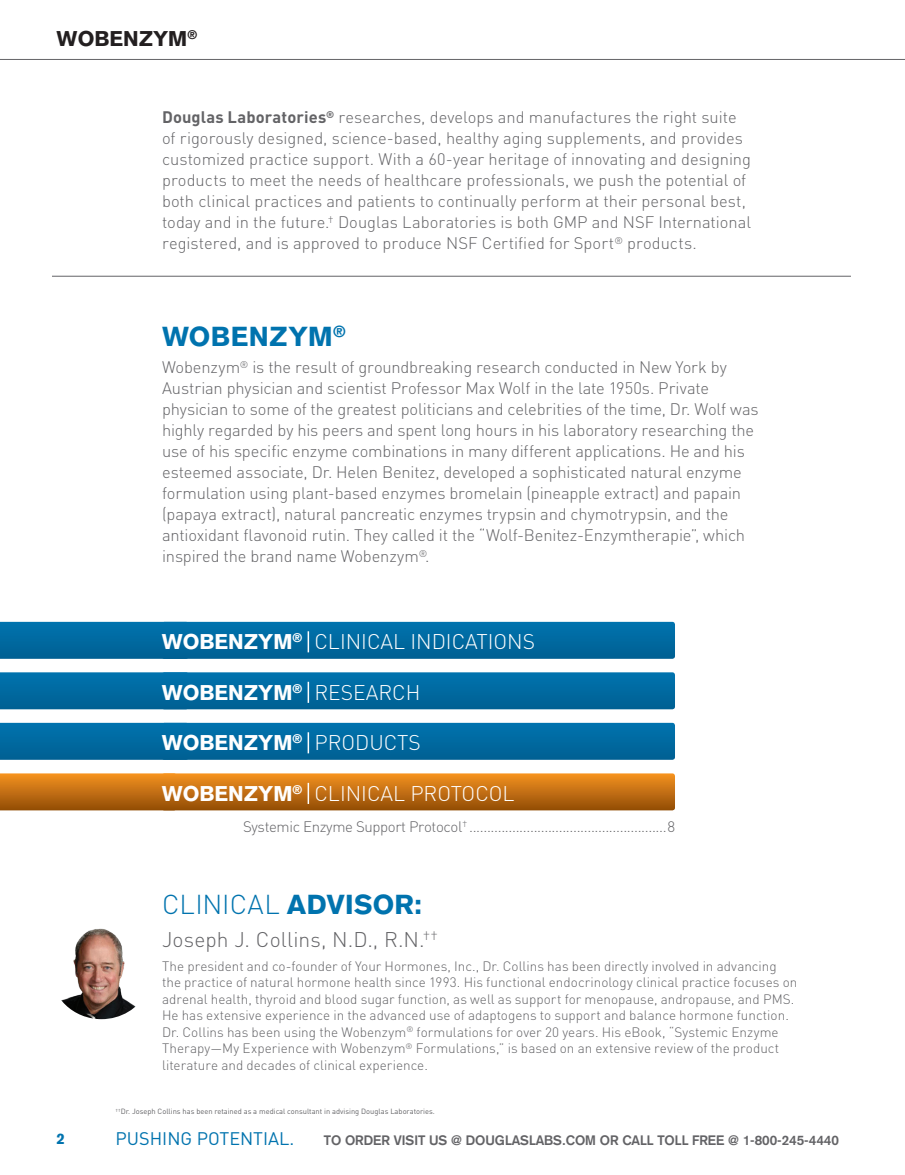
<style>
.page{position:relative;width:905px;height:1175px;background:#fff}
.page>*{position:absolute;margin:0;border:0;box-sizing:border-box;transform-origin:0 0}
.t1{font:300 27px "DIN";color:#0073ae}
.t2{font:900 27px "Akzidenz Grotesk";letter-spacing:.015em;color:#0073ae}
.Folio_Left{font:300 21px "DIN";color:#fff}
.Folio_Left-2{font:900 21px "Akzidenz Grotesk";color:#fff}
.t3{font:300 21px "DIN";letter-spacing:.005em;color:#636366}
.Folio_Left-3{font:900 21px "Akzidenz Grotesk";color:#231f20}
.Folio_Left-4{font:18px "DIN";color:#0073ae}
.t4{font:300 16.5px/21px "DIN";letter-spacing:-.005em;color:#636366}
._01Product_Name{font:300 15px "DIN";letter-spacing:-.025em;color:#636366}
.Folio_Left-5{font:900 15px "Akzidenz Grotesk";color:#0073ae}
.t5{font:300 13.5px/16.5px "DIN";color:#636366}
.Folio_Left-6{font:700 13.5px "Akzidenz Grotesk";color:#636366}
.t6{font:7.5px "DIN";color:#636366}
.s1{font-weight:700}
.s2{font-family:"Akzidenz Grotesk";font-weight:900}
.s3{font-family:"DIN";font-weight:300}
</style>
<div class="page">
<hr style="left:0;top:59px;width:904px;height:1px;background:#636366">
<hr style="left:52px;top:276px;width:798px;height:1px;background:#636366">
<img style="left:61px;top:928px;width:75px;height:91px">
<svg style="left:0;top:622px;width:675px;height:37px;background:#016aa0"></svg>
<hr style="left:307px;top:631px;width:2px;height:21px;background:#fff">
<svg style="left:0;top:672px;width:675px;height:37px;background:#026aa1"></svg>
<hr style="left:307px;top:681px;width:2px;height:22px;background:#fff">
<svg style="left:0;top:773px;width:675px;height:37px;background:#c47115"></svg>
<hr style="left:307px;top:783px;width:2px;height:21px;background:#fff">
<svg style="left:0;top:723px;width:675px;height:36px;background:#0069a0"></svg>
<hr style="left:307px;top:732px;width:2px;height:21px;background:#fff">
<p class="Folio_Left-3" style="left:57px;top:26px;width:142px">WOBENZYM<sup>®</sup></p>
<p class="t4" style="left:162px;top:107px;width:590px"><span class="s1">Douglas Laboratories</span><sup>®</sup> researches, develops and manufactures the right suite of rigorously designed, science-based, healthy aging supplements, and provides customized practice support. With a 60-year heritage of innovating and designing products to meet the needs of healthcare professionals, we push the potential of both clinical practices and patients to continually perform at their personal best, today and in the future.<sup>†</sup> Douglas Laboratories is both GMP and NSF International registered, and is approved to produce NSF Certified for Sport<sup>®</sup> products.</p>
<p class="t2" style="left:162px;top:320px;width:185px">WOBENZYM<sup>®</sup></p>
<p class="t4" style="left:162px;top:357px;width:598px">Wobenzym<sup>®</sup> is the result of groundbreaking research conducted in New York by Austrian physician and scientist Professor Max Wolf in the late 1950s. Private physician to some of the greatest politicians and celebrities of the time, Dr. Wolf was highly regarded by his peers and spent long hours in his laboratory researching the use of his specific enzyme combinations in many different applications. He and his esteemed associate, Dr. Helen Benitez, developed a sophisticated natural enzyme formulation using plant-based enzymes bromelain (pineapple extract) and papain (papaya extract), natural pancreatic enzymes trypsin and chymotrypsin, and the antioxidant flavonoid rutin. They called it the “Wolf-Benitez-Enzymtherapie”, which inspired the brand name Wobenzym<sup>®</sup>.</p>
<p class="Folio_Left" style="left:162px;top:629px;width:375px"><span class="s2">WOBENZYM</span><sup>®</sup> CLINICAL INDICATIONS</p>
<p class="Folio_Left-2" style="left:162px;top:680px;width:260px">WOBENZYM<sup>®</sup> <span class="s3">RESEARCH</span></p>
<p class="Folio_Left-2" style="left:162px;top:730px;width:260px">WOBENZYM<sup>®</sup> <span class="s3">PRODUCTS</span></p>
<p class="Folio_Left" style="left:162px;top:780px;width:354px"><span class="s2">WOBENZYM</span><sup>®</sup> CLINICAL PROTOCOL</p>
<p class="_01Product_Name" style="left:243px;top:817px;width:434px">Systemic Enzyme Support Protocol<sup>†</sup> .......................................................8</p>
<p class="t1" style="left:162px;top:887px;width:261px">CLINICAL <span class="s2">ADVISOR:</span></p>
<p class="t3" style="left:162px;top:926px;width:277px">Joseph J. Collins, N.D., R.N.<sup>††</sup></p>
<p class="t5" style="left:162px;top:957px;width:637px">The president and co-founder of Your Hormones, Inc., Dr. Collins has been directly involved in advancing the practice of natural hormone health since 1993. His functional endocrinology clinical practice focuses on adrenal health, thyroid and blood sugar function, as well as support for menopause, andropause, and PMS.<br>He has extensive experience in the advanced use of adaptogens to support and balance hormone function.<br>Dr. Collins has been using the Wobenzym<sup>®</sup> formulations for over 20 years. His eBook, “Systemic Enzyme Therapy—My Experience with Wobenzym<sup>®</sup> Formulations,” is based on an extensive review of the product literature and decades of clinical experience.</p>
<p class="Folio_Left-5" style="left:57px;top:1129px;width:10px">2</p>
<p class="t6" style="left:115px;top:1106px;width:321px"><sup>††</sup>Dr. Joseph Collins has been retained as a medical consultant in advising Douglas Laboratories.</p>
<p class="Folio_Left-4" style="left:115px;top:1127px;width:180px">PUSHING POTENTIAL.</p>
<p class="Folio_Left-6" style="left:324px;top:1132px;width:516px">TO ORDER VISIT US @ DOUGLASLABS.COM OR CALL TOLL FREE @ 1-800-245-4440</p>
</div>
